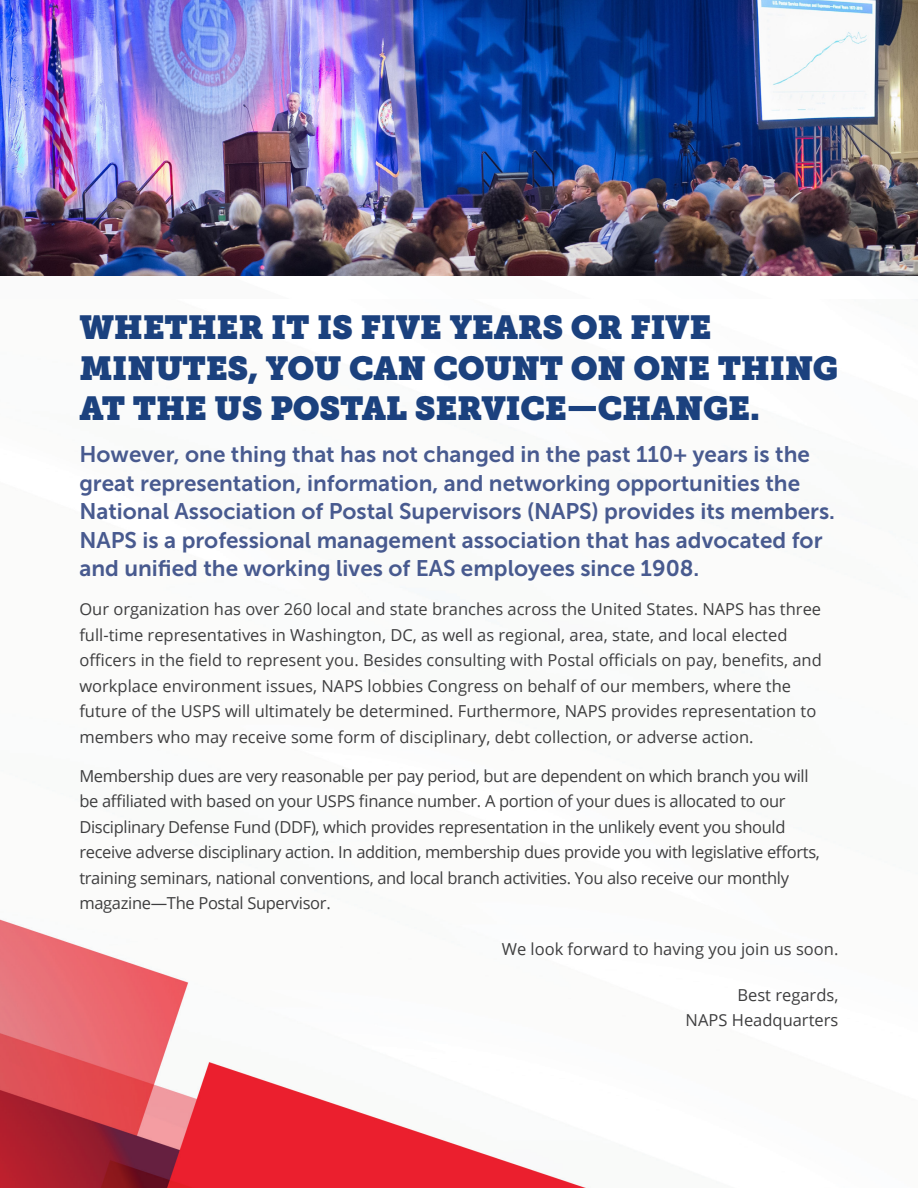
<style>
.page{position:relative;width:918px;height:1188px;background:#fff}
.page>*{position:absolute;margin:0;border:0;box-sizing:border-box;transform-origin:0 0}
.Heading_1{font:33px/40.5px "Museo Slab";letter-spacing:-.01em;color:#1b417e}
.Heading_1-2{font:22.5px/28.5px "Museo Sans 700";color:#485a8f}
.Body_Copy{font:16.5px/25.5px "Open Sans";color:#3e3e3f}
.Body_Copy-2{font:16.5px/25.5px "Open Sans";letter-spacing:-.02em;color:#3e3e3f}
</style>
<div class="page">
<img style="left:0;top:299px;width:918px;height:889px">
<img style="left:0;top:0;width:918px;height:276px">
<p class="Heading_1" style="left:79px;top:308px;width:760px">WHETHER IT IS FIVE YEARS OR FIVE<br>MINUTES, YOU CAN COUNT ON ONE THING<br>AT THE US POSTAL SERVICE—CHANGE.</p>
<p class="Heading_1-2" style="left:79px;top:440px;width:757px">However, one thing that has not changed in the past 110+ years is the great representation, information, and networking opportunities the National Association of Postal Supervisors (NAPS) provides its members.<br>NAPS is a professional management association that has advocated for and unified the working lives of EAS employees since 1908.</p>
<p class="Body_Copy" style="left:79px;top:596px;width:744px">Our organization has over 260 local and state branches across the United States. NAPS has three full-time representatives in Washington, DC, as well as regional, area, state, and local elected officers in the field to represent you. Besides consulting with Postal officials on pay, benefits, and workplace environment issues, NAPS lobbies Congress on behalf of our members, where the future of the USPS will ultimately be determined. Furthermore, NAPS provides representation to members who may receive some form of disciplinary, debt collection, or adverse action.</p>
<p class="Body_Copy-2" style="left:79px;top:763px;width:742px">Membership dues are very reasonable per pay period, but are dependent on which branch you will be affiliated with based on your USPS finance number. A portion of your dues is allocated to our Disciplinary Defense Fund (DDF), which provides representation in the unlikely event you should receive adverse disciplinary action. In addition, membership dues provide you with legislative efforts, training seminars, national conventions, and local branch activities. You also receive our monthly magazine—The Postal Supervisor.</p>
<p class="Body_Copy" style="left:502px;top:936px;width:338px">We look forward to having you join us soon.</p>
<p class="Body_Copy" style="left:686px;top:982px;width:154px;text-align:right">Best regards,<br>NAPS Headquarters</p>
</div>
